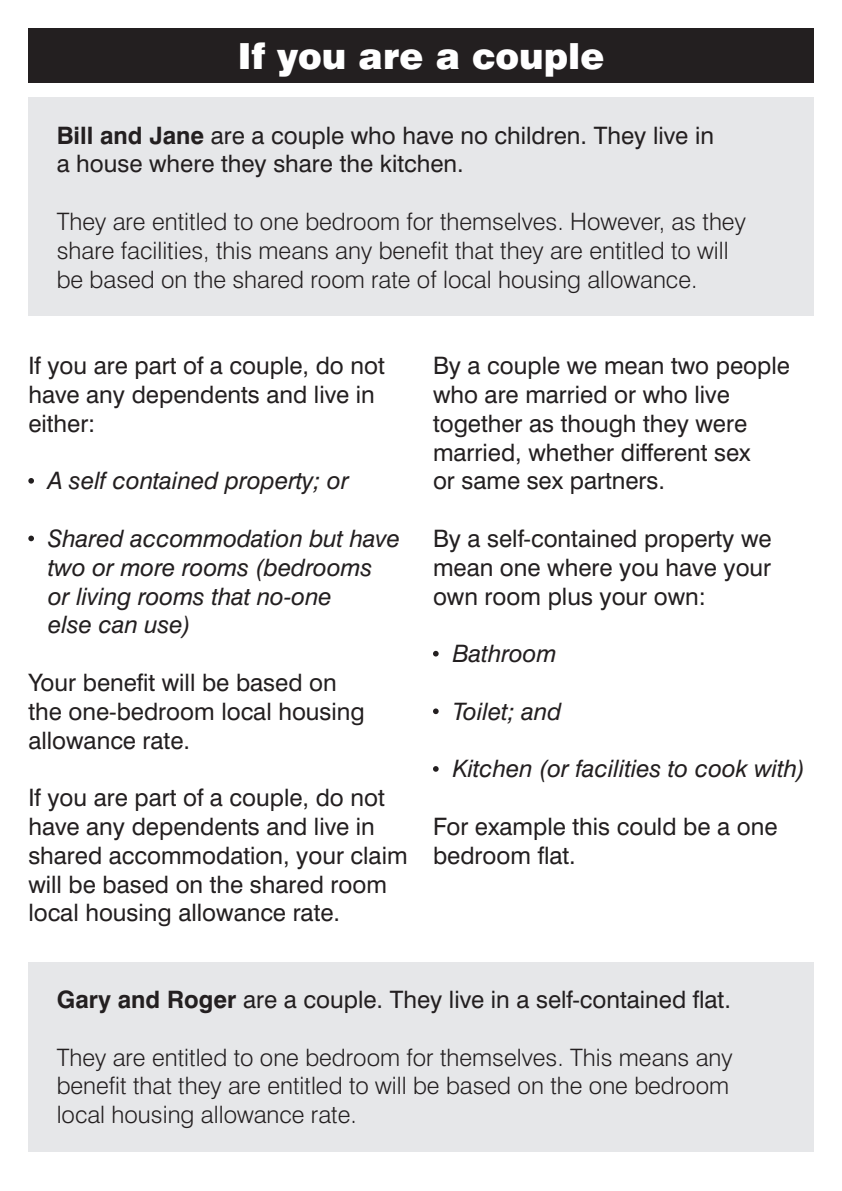
<style>
.page{position:relative;width:842px;height:1191px;background:#fff}
.page>*{position:absolute;margin:0;border:0;box-sizing:border-box;transform-origin:0 0}
.t1{font:900 36px "Swiss 721 BT";color:#fff}
.t2{font:24px/28.8px "Swiss 721 BT";color:#231f20}
.t3{font:300 24px/28.8px "Swiss 721 BT";color:#231f20}
.t4{font:italic 24px/28.8px "Swiss 721 BT";color:#231f20}
.s1{font-weight:700}
</style>
<div class="page">
<div style="left:28px;top:28px;width:786px;height:55px;background:#231f20"></div>
<div style="left:28px;top:98px;width:786px;height:218px;background:#e6e7e9"></div>
<div style="left:28px;top:962px;width:786px;height:189px;background:#e6e7e9"></div>
<svg style="left:28px;top:478px;width:6px;height:5px"></svg>
<svg style="left:433px;top:651px;width:6px;height:5px"></svg>
<svg style="left:28px;top:535px;width:6px;height:6px"></svg>
<svg style="left:433px;top:708px;width:6px;height:6px"></svg>
<svg style="left:433px;top:766px;width:6px;height:5px"></svg>
<p class="t1" style="left:238px;top:34px;width:368px">If you are a couple</p>
<p class="t2" style="left:57px;top:120px;width:659px"><span class="s1">Bill and Jane</span> are a couple who have no children. They live in</p>
<p class="t2" style="left:57px;top:149px;width:409px">a house where they share the kitchen.</p>
<p class="t3" style="left:57px;top:207px;width:691px">They are entitled to one bedroom for themselves. However, as they share facilities, this means any benefit that they are entitled to will</p>
<p class="t3" style="left:57px;top:264px;width:642px">be based on the shared room rate of local housing allowance.</p>
<p class="t2" style="left:28px;top:351px;width:358px">If you are part of a couple, do not have any dependents and live in either:</p>
<p class="t4" style="left:48px;top:466px;width:302px">A self contained property; or</p>
<p class="t4" style="left:48px;top:524px;width:354px">Shared accommodation but have two or more rooms (bedrooms</p>
<p class="t4" style="left:48px;top:581px;width:285px">or living rooms that no-one</p>
<p class="t4" style="left:48px;top:610px;width:144px">else can use)</p>
<p class="t2" style="left:28px;top:668px;width:338px">Your benefit will be based on the one-bedroom local housing allowance rate.</p>
<p class="t2" style="left:28px;top:783px;width:381px">If you are part of a couple, do not have any dependents and live in shared accommodation, your claim will be based on the shared room local housing allowance rate.</p>
<p class="t2" style="left:433px;top:351px;width:358px">By a couple we mean two people who are married or who live together as though they were married, whether different sex</p>
<p class="t2" style="left:433px;top:466px;width:234px">or same sex partners.</p>
<p class="t2" style="left:433px;top:524px;width:340px;text-align:justify">By a self-contained property we mean one where you have your own room plus your own:</p>
<p class="t4" style="left:453px;top:639px;width:105px">Bathroom</p>
<p class="t4" style="left:453px;top:696px;width:110px">Toilet; and</p>
<p class="t4" style="left:453px;top:754px;width:354px">Kitchen (or facilities to cook with)</p>
<p class="t2" style="left:433px;top:812px;width:346px">For example this could be a one bedroom flat.</p>
<p class="t2" style="left:57px;top:984px;width:676px"><span class="s1">Gary and Roger</span> are a couple. They live in a self-contained flat.</p>
<p class="t3" style="left:57px;top:1042px;width:677px">They are entitled to one bedroom for themselves. This means any benefit that they are entitled to will be based on the one bedroom</p>
<p class="t3" style="left:57px;top:1100px;width:302px">local housing allowance rate.</p>
</div>
